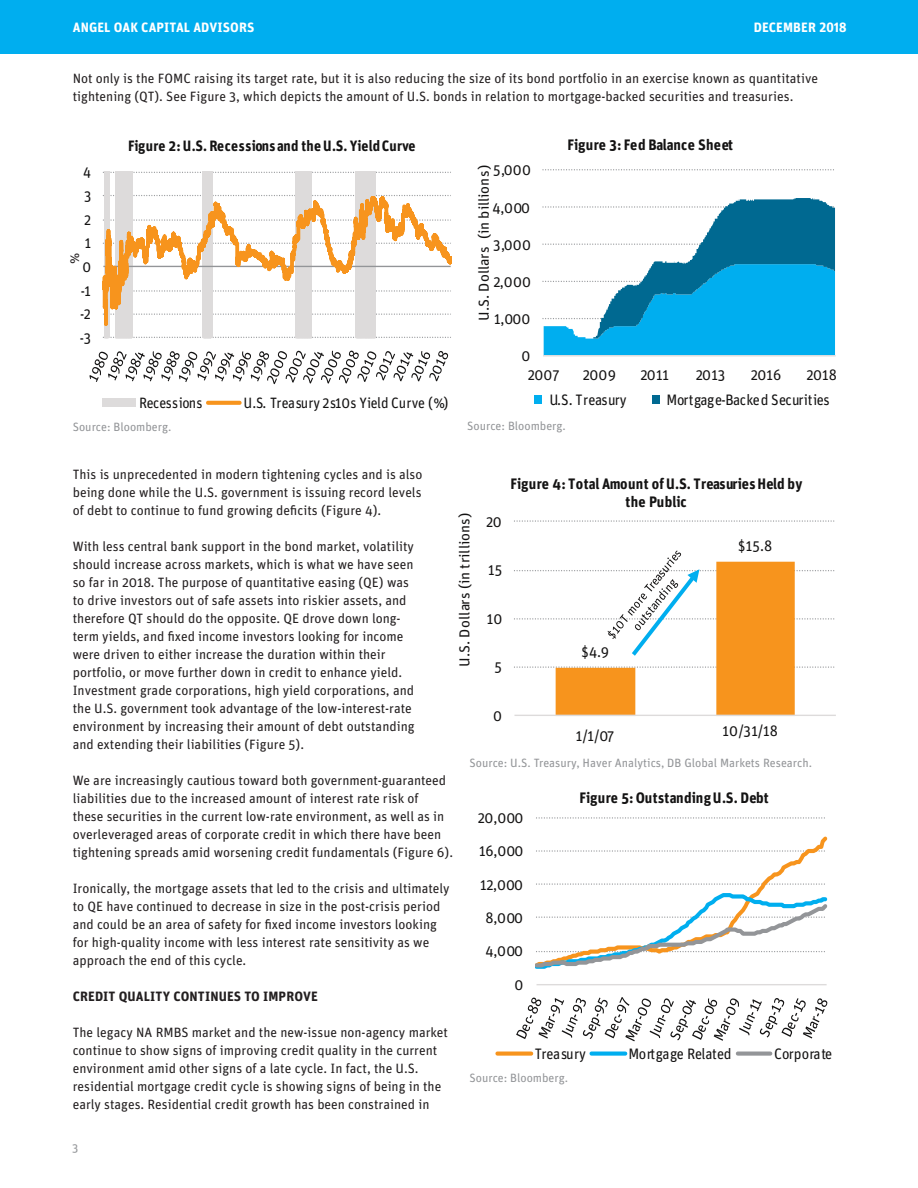
<style>
.page{position:relative;width:918px;height:1188px;background:#fff}
.page>*{position:absolute;margin:0;border:0;box-sizing:border-box;transform-origin:0 0}
.t1{font:15.15px "Unit OT";letter-spacing:.005em;color:#141313;scale:.95 1}
.t2{font:700 15.15px/17.9px "Unit OT";letter-spacing:.02em;color:#141313;text-align:center;scale:.95 1}
.t3{font:15.15px "Unit OT";letter-spacing:-.02em;color:#141313;scale:.95 1}
.t4{font:700 15.15px "Unit OT";color:#141313;scale:.95 1}
.t5{font:15.15px "Unit OT";letter-spacing:-.03em;color:#141313;scale:.95 1}
.t6{font:15px "Unit OT";letter-spacing:-.005em;color:#141313;scale:.93 1}
.t7{font:700 15px "Unit OT";letter-spacing:.015em;color:#141313;scale:.93 1}
.t8{font:14.4px "Unit OT";letter-spacing:-.005em;color:#141313;scale:1.05 1}
.t9{font:13.5px/18px "Unit OT";color:#231f20}
.t10{font:700 13.5px "Unit OT";letter-spacing:.01em;color:#fff}
.t11{font:700 13.5px "Unit OT";letter-spacing:.01em;color:#231f20}
.t12{font:12px "Unit OT";color:#939598}
</style>
<div class="page">
<div style="left:0;top:0;width:918px;height:54px;background:#00aeef"></div>
<svg style="left:538px;top:817px;width:287px;height:2px"></svg>
<hr style="left:537px;top:984px;width:290px;height:1px;background:#dddbdb">
<svg style="left:536px;top:836px;width:291px;height:133px"></svg>
<svg style="left:516px;top:997px;width:312px;height:45px"></svg>
<svg style="left:497px;top:1052px;width:34px;height:4px"></svg>
<svg style="left:591px;top:1052px;width:34px;height:4px"></svg>
<svg style="left:738px;top:1052px;width:32px;height:4px"></svg>
<svg style="left:514px;top:520px;width:321px;height:2px"></svg>
<svg style="left:514px;top:550px;width:322px;height:166px"></svg>
<svg style="left:543px;top:169px;width:291px;height:1px"></svg>
<svg style="left:543px;top:198px;width:292px;height:157px"></svg>
<hr style="left:543px;top:355px;width:293px;height:1px;background:#dddbdb">
<div style="left:535px;top:395px;width:7px;height:8px;background:#00aeef"></div>
<div style="left:652px;top:395px;width:8px;height:8px;background:#006991"></div>
<svg style="left:104px;top:173px;width:271px;height:16px"></svg>
<svg style="left:104px;top:189px;width:272px;height:3px"></svg>
<svg style="left:103px;top:172px;width:348px;height:1px"></svg>
<svg style="left:103px;top:192px;width:349px;height:146px"></svg>
<svg style="left:89px;top:350px;width:360px;height:34px"></svg>
<div style="left:103px;top:398px;width:33px;height:8px;background:#dddbdb"></div>
<svg style="left:208px;top:401px;width:32px;height:4px"></svg>
<p class="t10" style="left:73px;top:19px;width:183px">ANGEL OAK CAPITAL ADVISORS</p>
<p class="t10" style="left:754px;top:19px;width:95px">DECEMBER 2018</p>
<p class="t9" style="left:73px;top:69px;width:747px">Not only is the FOMC raising its target rate, but it is also reducing the size of its bond portfolio in an exercise known as quantitative tightening (QT). See Figure 3, which depicts the amount of U.S. bonds in relation to mortgage-backed securities and treasuries.</p>
<p class="t6" style="left:83px;top:163px;width:10px">4</p>
<p class="t6" style="left:84px;top:186px;width:9px">3</p>
<p class="t6" style="left:84px;top:210px;width:9px">2</p>
<p class="t6" style="left:85px;top:234px;width:8px">1</p>
<p class="t9" style="left:65px;top:264px;width:13px;rotate:-90deg">%</p>
<p class="t6" style="left:83px;top:257px;width:11px">0</p>
<p class="t6" style="left:81px;top:281px;width:12px">-1</p>
<p class="t6" style="left:80px;top:305px;width:13px">-2</p>
<p class="t6" style="left:80px;top:328px;width:13px">-3</p>
<p class="t7" style="left:128px;top:136px;width:311px">Figure 2: U.S. Recessions and the U.S. Yield Curve</p>
<p class="t6" style="left:139px;top:393px;width:70px">Recessions</p>
<p class="t6" style="left:243px;top:393px;width:222px">U.S. Treasury 2s10s Yield Curve (%)</p>
<p class="t1" style="left:493px;top:161px;width:41px">5,000</p>
<p class="t8" style="left:475px;top:321px;width:150px;rotate:-90deg">U.S. Dollars (in billions)</p>
<p class="t1" style="left:493px;top:198px;width:41px">4,000</p>
<p class="t1" style="left:493px;top:235px;width:41px">3,000</p>
<p class="t1" style="left:493px;top:272px;width:41px">2,000</p>
<p class="t1" style="left:494px;top:309px;width:40px">1,000</p>
<p class="t1" style="left:522px;top:346px;width:11px">0</p>
<p class="t4" style="left:568px;top:135px;width:176px">Figure 3: Fed Balance Sheet</p>
<p class="t1" style="left:528px;top:366px;width:35px">2007</p>
<p class="t1" style="left:583px;top:366px;width:36px">2009</p>
<p class="t1" style="left:640px;top:366px;width:32px">2011</p>
<p class="t1" style="left:696px;top:366px;width:33px">2013</p>
<p class="t1" style="left:751px;top:366px;width:34px">2016</p>
<p class="t1" style="left:807px;top:366px;width:33px">2018</p>
<p class="t1" style="left:549px;top:390px;width:83px">U.S. Treasury</p>
<p class="t3" style="left:667px;top:390px;width:173px">Mortgage-Backed Securities</p>
<p class="t12" style="left:73px;top:420px;width:100px">Source: Bloomberg.</p>
<p class="t12" style="left:467px;top:418px;width:100px">Source: Bloomberg.</p>
<p class="t9" style="left:73px;top:465px;width:351px;text-align:justify">This is unprecedented in modern tightening cycles and is also being done while the U.S. government is issuing record levels of debt to continue to fund growing deficits (Figure 4).</p>
<p class="t9" style="left:73px;top:537px;width:343px">With less central bank support in the bond market, volatility should increase across markets, which is what we have seen so far in 2018. The purpose of quantitative easing (QE) was to drive investors out of safe assets into riskier assets, and therefore QT should do the opposite. QE drove down long&shy;term yields, and fixed income investors looking for income were driven to either increase the duration within their portfolio, or move further down in credit to enhance yield.<br>Investment grade corporations, high yield corporations, and the U.S. government took advantage of the low-interest-rate environment by increasing their amount of debt outstanding and extending their liabilities (Figure 5).</p>
<p class="t9" style="left:73px;top:771px;width:382px">We are increasingly cautious toward both government-guaranteed liabilities due to the increased amount of interest rate risk of<br>these securities in the current low-rate environment, as well as in overleveraged areas of corporate credit in which there have been tightening spreads amid worsening credit fundamentals (Figure 6).</p>
<p class="t9" style="left:73px;top:879px;width:378px">Ironically, the mortgage assets that led to the crisis and ultimately to QE have continued to decrease in size in the post-crisis period and could be an area of safety for fixed income investors looking for high-quality income with less interest rate sensitivity as we approach the end of this cycle.</p>
<p class="t11" style="left:73px;top:987px;width:246px">CREDIT QUALITY CONTINUES TO IMPROVE</p>
<p class="t9" style="left:73px;top:1023px;width:377px">The legacy NA RMBS market and the new-issue non-agency market continue to show signs of improving credit quality in the current environment amid other signs of a late cycle. In fact, the U.S. residential mortgage credit cycle is showing signs of being in the early stages. Residential credit growth has been constrained in</p>
<p class="t2" style="left:511px;top:474px;width:309px">Figure 4: Total Amount of U.S. Treasuries Held by the Public</p>
<p class="t8" style="left:455px;top:667px;width:148px;rotate:-90deg">U.S. Dollars (in trillions)</p>
<p class="t1" style="left:486px;top:512px;width:18px">20</p>
<p class="t1" style="left:738px;top:536px;width:38px">$15.8</p>
<p class="t1" style="left:488px;top:560px;width:16px">15</p>
<p class="t1" style="left:487px;top:609px;width:18px">10</p>
<p class="t1" style="left:581px;top:642px;width:31px">$4.9</p>
<p class="t1" style="left:495px;top:658px;width:9px">5</p>
<p class="t1" style="left:493px;top:706px;width:11px">0</p>
<p class="t1" style="left:726px;top:720px;width:60px">10/31/18</p>
<p class="t1" style="left:723px;top:721px;width:60px">10/31/18</p>
<p class="t1" style="left:576px;top:726px;width:42px">1/1/07</p>
<p class="t12" style="left:470px;top:755px;width:344px">Source: U.S. Treasury, Haver Analytics, DB Global Markets Research.</p>
<p class="t2" style="left:580px;top:789px;width:201px">Figure 5: Outstanding U.S. Debt</p>
<p class="t1" style="left:478px;top:808px;width:49px">20,000</p>
<p class="t1" style="left:479px;top:841px;width:48px">16,000</p>
<p class="t1" style="left:480px;top:875px;width:47px">12,000</p>
<p class="t1" style="left:486px;top:908px;width:41px">8,000</p>
<p class="t1" style="left:486px;top:942px;width:41px">4,000</p>
<p class="t1" style="left:515px;top:975px;width:11px">0</p>
<p class="t1" style="left:535px;top:1044px;width:56px">Treasury</p>
<p class="t5" style="left:628px;top:1044px;width:110px">Mortgage Related</p>
<p class="t1" style="left:774px;top:1044px;width:63px">Corporate</p>
<p class="t12" style="left:470px;top:1070px;width:100px">Source: Bloomberg.</p>
<p class="t12" style="left:72px;top:1140px;width:8px">3</p>
</div>
